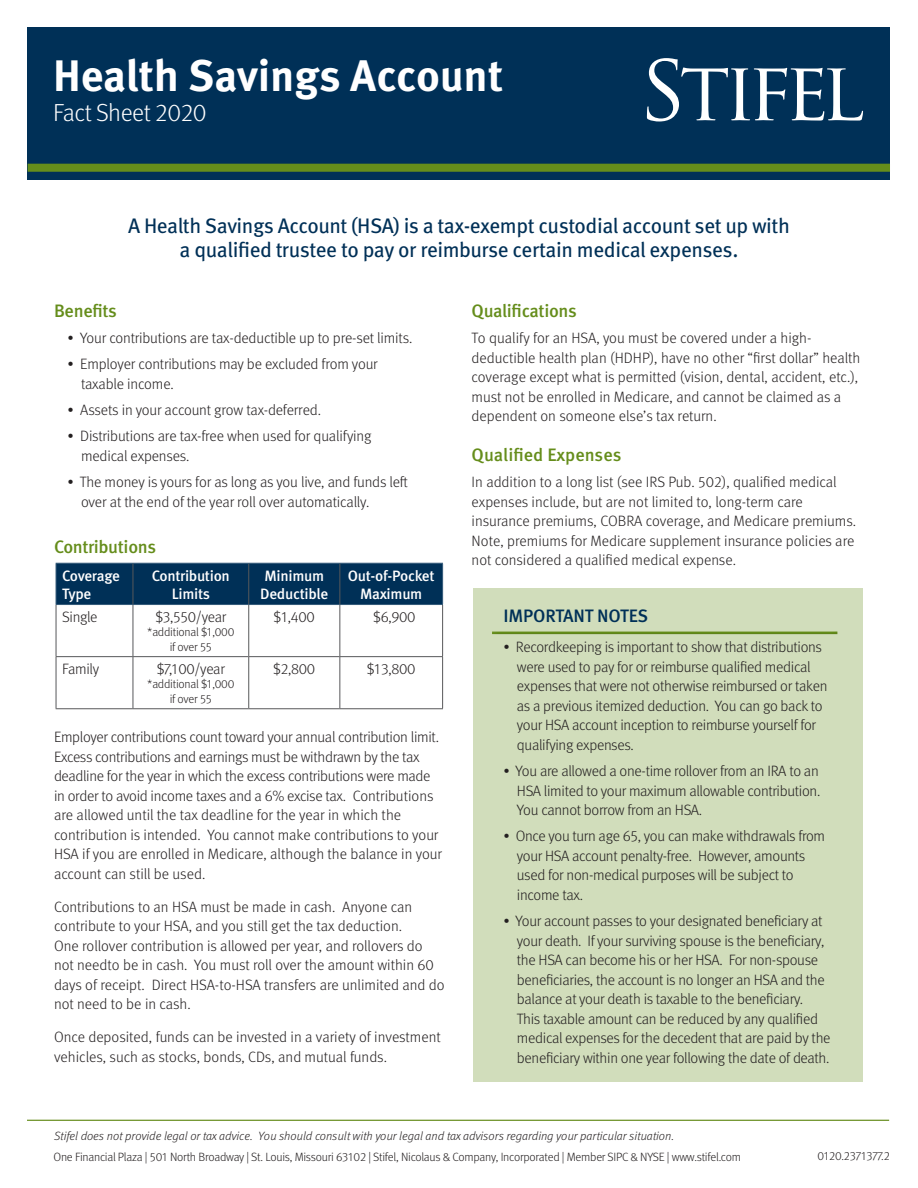
<style>
.page{position:relative;width:918px;height:1188px;background:#fff}
.page>*{position:absolute;margin:0;border:0;box-sizing:border-box;transform-origin:0 0}
.t1{font:700 44.1px "Meta OT";letter-spacing:-.005em;color:#fff}
.t2{font:300 24.75px "Meta OT";letter-spacing:-.02em;color:#fff}
.t3{font:21px/24px "Meta OT";letter-spacing:-.025em;color:#003057;text-align:center}
.t4{font:500 18px "Meta OT";letter-spacing:-.02em;color:#658d1b}
.t5{font:500 18px "Meta OT";color:#658d1b}
.t6{font:500 18px "Meta OT";letter-spacing:-.01em;color:#003057}
.t7{font:300 15px/19.5px "Meta OT";letter-spacing:-.015em;color:#231f20}
.t8{font:500 15px/18px "Meta OT";letter-spacing:-.02em;color:#fff}
.t9{font:300 12px/14.4px "Meta OT";letter-spacing:-.02em;color:#231f20;text-align:center}
.t10{font:italic 300 12px "Meta OT";color:#231f20}
</style>
<div class="page">
<div style="left:473px;top:589px;width:389px;height:493px;background:#d1ddbb"></div>
<div style="left:28px;top:27px;width:862px;height:152px;background:#003057"></div>
<svg style="left:647px;top:58px;width:216px;height:64px"></svg>
<div style="left:28px;top:164px;width:862px;height:8px;background:#658d1b"></div>
<hr style="left:25px;top:1119px;width:865px;height:4px;background:#231f20;opacity:.75">
<div style="left:57px;top:564px;width:385px;height:40px;background:#003057"></div>
<hr style="left:56px;top:563px;width:77px;height:1px;background:#335a79">
<hr style="left:56px;top:564px;width:1px;height:40px;background:#335a79">
<hr style="left:133px;top:563px;width:116px;height:1px;background:#335a79">
<hr style="left:249px;top:563px;width:91px;height:1px;background:#335a79">
<hr style="left:340px;top:563px;width:103px;height:1px;background:#335a79">
<hr style="left:442px;top:564px;width:1px;height:40px;background:#335a79">
<hr style="left:56px;top:604px;width:77px;height:1px;background:#335a79">
<hr style="left:133px;top:604px;width:116px;height:1px;background:#335a79">
<hr style="left:249px;top:604px;width:91px;height:1px;background:#335a79">
<hr style="left:340px;top:604px;width:103px;height:1px;background:#335a79">
<hr style="left:133px;top:564px;width:1px;height:40px;background:#57585a">
<hr style="left:248px;top:564px;width:1px;height:40px;background:#57585a">
<hr style="left:339px;top:564px;width:1px;height:40px;background:#57585a">
<hr style="left:56px;top:605px;width:1px;height:51px;background:#57585a">
<hr style="left:133px;top:605px;width:1px;height:51px;background:#57585a">
<hr style="left:248px;top:605px;width:1px;height:51px;background:#57585a">
<hr style="left:339px;top:605px;width:1px;height:51px;background:#57585a">
<hr style="left:442px;top:605px;width:1px;height:51px;background:#57585a">
<hr style="left:56px;top:656px;width:77px;height:1px;background:#57585a">
<hr style="left:56px;top:657px;width:1px;height:51px;background:#57585a">
<hr style="left:133px;top:656px;width:116px;height:1px;background:#57585a">
<hr style="left:133px;top:657px;width:1px;height:51px;background:#57585a">
<hr style="left:249px;top:656px;width:91px;height:1px;background:#57585a">
<hr style="left:248px;top:657px;width:1px;height:51px;background:#57585a">
<hr style="left:340px;top:656px;width:103px;height:1px;background:#57585a">
<hr style="left:339px;top:657px;width:1px;height:51px;background:#57585a">
<hr style="left:442px;top:657px;width:1px;height:51px;background:#57585a">
<hr style="left:56px;top:708px;width:77px;height:1px;background:#57585a">
<hr style="left:133px;top:708px;width:116px;height:1px;background:#57585a">
<hr style="left:249px;top:708px;width:91px;height:1px;background:#57585a">
<hr style="left:340px;top:708px;width:103px;height:1px;background:#57585a">
<div style="left:490px;top:630px;width:348px;height:6px;background:#231f20;opacity:.75"></div>
<p class="t1" style="left:53px;top:48px;width:452px">Health Savings Account</p>
<p class="t2" style="left:53px;top:98px;width:155px">Fact Sheet 2020</p>
<p class="t3" style="left:128px;top:214px;width:663px">A Health Savings Account (HSA) is a tax-exempt custodial account set up with a qualified trustee to pay or reimburse certain medical expenses.</p>
<p class="t4" style="left:54px;top:299px;width:64px">Benefits</p>
<p class="t7" style="left:68px;top:328px;width:346px">• Your contributions are tax-deductible up to pre-set limits.</p>
<p class="t7" style="left:81px;top:355px;width:298px;text-indent:-14px">• Employer contributions may be excluded from your taxable income.</p>
<p class="t7" style="left:68px;top:400px;width:255px">• Assets in your account grow tax-deferred.</p>
<p class="t7" style="left:81px;top:427px;width:292px;text-indent:-14px">• Distributions are tax-free when used for qualifying medical expenses.</p>
<p class="t7" style="left:81px;top:472px;width:329px;text-indent:-14px">• The money is yours for as long as you live, and funds left over at the end of the year roll over automatically.</p>
<p class="t4" style="left:54px;top:536px;width:104px">Contributions</p>
<p class="t8" style="left:62px;top:567px;width:59px">Coverage<br>Type</p>
<p class="t8" style="left:152px;top:567px;width:80px;text-align:center">Contribution<br>Limits</p>
<p class="t8" style="left:260px;top:567px;width:70px">Minimum<br>Deductible</p>
<p class="t8" style="left:348px;top:567px;width:88px;text-align:center">Out-of-Pocket<br>Maximum</p>
<p class="t7" style="left:62px;top:607px;width:37px">Single</p>
<p class="t7" style="left:155px;top:607px;width:72px">$3,550/year</p>
<p class="t9" style="left:147px;top:625px;width:89px">*additional $1,000 if over 55</p>
<p class="t7" style="left:274px;top:607px;width:43px">$1,400</p>
<p class="t7" style="left:373px;top:607px;width:44px">$6,900</p>
<p class="t7" style="left:62px;top:659px;width:39px">Family</p>
<p class="t7" style="left:157px;top:659px;width:70px">$7,100/year</p>
<p class="t9" style="left:147px;top:677px;width:89px">*additional $1,000 if over 55</p>
<p class="t7" style="left:273px;top:659px;width:44px">$2,800</p>
<p class="t7" style="left:367px;top:659px;width:50px">$13,800</p>
<p class="t7" style="left:54px;top:727px;width:390px">Employer contributions count toward your annual contribution limit.<br>Excess contributions and earnings must be withdrawn by the tax deadline for the year in which the excess contributions were made in order to avoid income taxes and a 6% excise tax. Contributions are allowed until the tax deadline for the year in which the contribution is intended. You cannot make contributions to your HSA if you are enrolled in Medicare, although the balance in your account can still be used.</p>
<p class="t7" style="left:54px;top:897px;width:392px">Contributions to an HSA must be made in cash. Anyone can contribute to your HSA, and you still get the tax deduction.<br>One rollover contribution is allowed per year, and rollovers do not needto be in cash. You must roll over the amount within 60 days of receipt. Direct HSA-to-HSA transfers are unlimited and do not need to be in cash.</p>
<p class="t7" style="left:54px;top:1027px;width:388px">Once deposited, funds can be invested in a variety of investment vehicles, such as stocks, bonds, CDs, and mutual funds.</p>
<p class="t4" style="left:472px;top:299px;width:107px">Qualifications</p>
<p class="t7" style="left:472px;top:328px;width:390px">To qualify for an HSA, you must be covered under a high&shy;deductible health plan (HDHP), have no other “first dollar” health coverage except what is permitted (vision, dental, accident, etc.), must not be enrolled in Medicare, and cannot be claimed as a dependent on someone else’s tax return.</p>
<p class="t5" style="left:472px;top:443px;width:151px">Qualified Expenses</p>
<p class="t7" style="left:472px;top:472px;width:386px">In addition to a long list (see IRS Pub. 502), qualified medical expenses include, but are not limited to, long-term care insurance premiums, COBRA coverage, and Medicare premiums.<br>Note, premiums for Medicare supplement insurance policies are not considered a qualified medical expense.</p>
<p class="t6" style="left:504px;top:604px;width:146px">IMPORTANT NOTES</p>
<p class="t7" style="left:517px;top:638px;width:312px;text-indent:-14px">• Recordkeeping is important to show that distributions were used to pay for or reimburse qualified medical expenses that were not otherwise reimbursed or taken as a previous itemized deduction. You can go back to your HSA account inception to reimburse yourself for qualifying expenses.</p>
<p class="t7" style="left:517px;top:762px;width:305px;text-align:justify;text-indent:-14px">• You are allowed a one-time rollover from an IRA to an HSA limited to your maximum allowable contribution.<br>You cannot borrow from an HSA.</p>
<p class="t7" style="left:517px;top:827px;width:310px;text-indent:-14px">• Once you turn age 65, you can make withdrawals from your HSA account penalty-free. However, amounts used for non-medical purposes will be subject to income tax.</p>
<p class="t7" style="left:517px;top:912px;width:315px;text-indent:-14px">• Your account passes to your designated beneficiary at your death. If your surviving spouse is the beneficiary, the HSA can become his or her HSA. For non-spouse beneficiaries, the account is no longer an HSA and the balance at your death is taxable to the beneficiary.<br>This taxable amount can be reduced by any qualified medical expenses for the decedent that are paid by the beneficiary within one year following the date of death.</p>
<p class="t10" style="left:54px;top:1129px;width:622px">Stifel does not provide legal or tax advice. You should consult with your legal and tax advisors regarding your particular situation.</p>
<p class="t9" style="left:53px;top:1150px;width:689px">One Financial Plaza | 501 North Broadway | St. Louis, Missouri 63102 | Stifel, Nicolaus &amp; Company, Incorporated | Member SIPC &amp; NYSE | www.stifel.com</p>
<p class="t9" style="left:817px;top:1149px;width:74px">0120.2371377.2</p>
</div>
